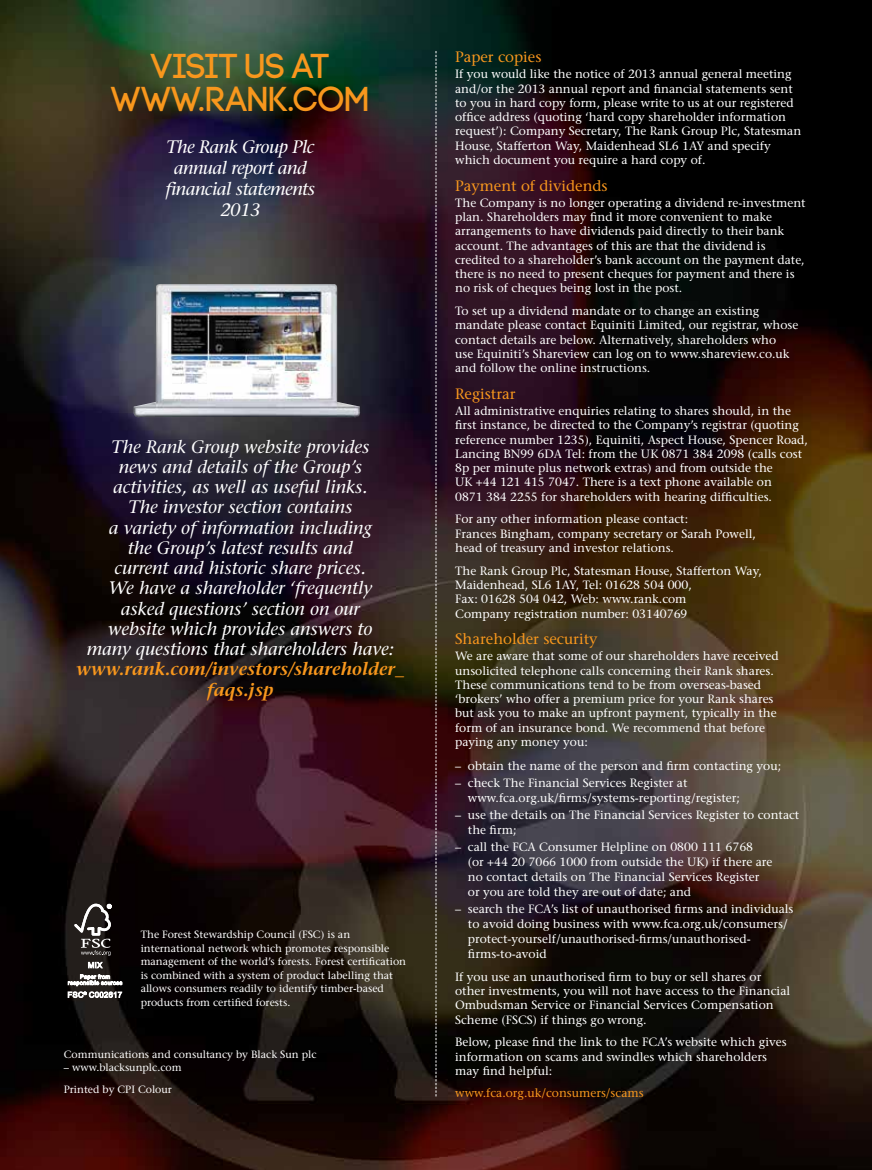
<style>
.page{position:relative;width:872px;height:1170px;background:#fff}
.page>*{position:absolute;margin:0;border:0;box-sizing:border-box;transform-origin:0 0}
.t1{font:34.5px/33px "Code Pro";letter-spacing:-.03em;color:#f8971d;text-align:center}
.t2{font:italic 500 18px/20.2px "Stone Serif Std";color:#fff;text-align:center}
.t3{font:italic 500 18px/21px "Stone Serif Std";letter-spacing:-.025em;color:#fff;text-align:center}
.t4{font:italic 600 18px/20.2px "Stone Serif Std";color:#f8971d;text-align:center}
.t5{font:500 15px "Stone Serif Std";color:#f8971d}
.t6{font:500 12px/14.2px "Stone Serif Std";color:#fff}
.t7{font:500 12px "Stone Serif Std";color:#f8971d}
.t8{font:500 10.5px/13.5px "Stone Serif Std";color:#fff}
</style>
<div class="page">
<img style="left:0;top:0;width:872px;height:1169px">
<svg style="left:74px;top:903px;width:38px;height:52px"></svg>
<svg style="left:88px;top:961px;width:15px;height:7px"></svg>
<svg style="left:68px;top:974px;width:54px;height:23px"></svg>
<svg style="left:435px;top:51px;width:1px;height:1045px"></svg>
<img style="left:134px;top:284px;width:227px;height:133px">
<h1 class="t1" style="left:111px;top:50px;width:260px">VISIT US AT<br>WWW.RANK.COM</h1>
<h2 class="t3" style="left:165px;top:136px;width:151px">The Rank Group Plc annual report and financial statements<br>2013</h2>
<p class="t2" style="left:87px;top:436px;width:309px">The Rank Group website provides<br>news and details of the Group’s activities, as well as useful links.<br>The investor section contains<br>a variety of information including<br>the Group’s latest results and<br>current and historic share prices.<br>We have a shareholder ‘frequently asked questions’ section on our<br>website which provides answers to many questions that shareholders have:</p>
<h2 class="t4" style="left:76px;top:659px;width:329px">www.rank.com/investors/shareholder_ faqs.jsp</h2>
<p class="t8" style="left:141px;top:927px;width:267px">The Forest Stewardship Council (FSC) is an international network which promotes responsible management of the world’s forests. Forest certification is combined with a system of product labelling that allows consumers readily to identify timber-based products from certified forests.</p>
<p class="t8" style="left:64px;top:1047px;width:254px">Communications and consultancy by Black Sun plc</p>
<p class="t8" style="left:64px;top:1056px;width:119px;line-height:22px">– www.blacksunplc.com<br>Printed by CPI Colour</p>
<p class="t5" style="left:455px;top:48px;width:88px">Paper copies</p>
<p class="t6" style="left:455px;top:67px;width:348px">If you would like the notice of 2013 annual general meeting and/or the 2013 annual report and financial statements sent to you in hard copy form, please write to us at our registered office address (quoting ‘hard copy shareholder information request’): Company Secretary, The Rank Group Plc, Statesman House, Stafferton Way, Maidenhead SL6 1AY and specify which document you require a hard copy of.</p>
<p class="t5" style="left:455px;top:176px;width:154px">Payment of dividends</p>
<p class="t6" style="left:455px;top:196px;width:352px">The Company is no longer operating a dividend re-investment plan. Shareholders may find it more convenient to make arrangements to have dividends paid directly to their bank account. The advantages of this are that the dividend is credited to a shareholder’s bank account on the payment date, there is no need to present cheques for payment and there is no risk of cheques being lost in the post.</p>
<p class="t6" style="left:455px;top:304px;width:345px">To set up a dividend mandate or to change an existing mandate please contact Equiniti Limited, our registrar, whose contact details are below. Alternatively, shareholders who<br>use Equiniti’s Shareview can log on to www.shareview.co.uk and follow the online instructions.</p>
<p class="t5" style="left:455px;top:384px;width:62px">Registrar</p>
<p class="t6" style="left:455px;top:404px;width:354px">All administrative enquiries relating to shares should, in the first instance, be directed to the Company’s registrar (quoting reference number 1235), Equiniti, Aspect House, Spencer Road, Lancing BN99 6DA Tel: from the UK 0871 384 2098 (calls cost 8p per minute plus network extras) and from outside the<br>UK +44 121 415 7047. There is a text phone available on<br>0871 384 2255 for shareholders with hearing difficulties.</p>
<p class="t6" style="left:455px;top:512px;width:302px">For any other information please contact:<br>Frances Bingham, company secretary or Sarah Powell, head of treasury and investor relations.</p>
<p class="t6" style="left:455px;top:563px;width:308px">The Rank Group Plc, Statesman House, Stafferton Way, Maidenhead, SL6 1AY, Tel: 01628 504 000,<br>Fax: 01628 504 042, Web: www.rank.com<br>Company registration number: 03140769</p>
<p class="t5" style="left:455px;top:630px;width:144px">Shareholder security</p>
<p class="t6" style="left:455px;top:649px;width:325px">We are aware that some of our shareholders have received unsolicited telephone calls concerning their Rank shares.<br>These communications tend to be from overseas-based ‘brokers’ who offer a premium price for your Rank shares but ask you to make an upfront payment, typically in the form of an insurance bond. We recommend that before paying any money you:</p>
<p class="t6" style="left:455px;top:758px;width:327px">– obtain the name of the person and firm contacting you;</p>
<p class="t6" style="left:468px;top:775px;width:273px;line-height:15px;text-indent:-13px">– check The Financial Services Register at www.fca.org.uk/firms/systems-reporting/register;</p>
<p class="t6" style="left:468px;top:807px;width:333px;line-height:15px;text-indent:-13px">– use the details on The Financial Services Register to contact the firm;</p>
<p class="t6" style="left:468px;top:839px;width:306px;line-height:15px;text-indent:-13px">– call the FCA Consumer Helpline on 0800 111 6768<br>(or +44 20 7066 1000 from outside the UK) if there are no contact details on The Financial Services Register or you are told they are out of date; and</p>
<p class="t6" style="left:468px;top:901px;width:327px;line-height:15px;text-indent:-13px">– search the FCA’s list of unauthorised firms and individuals to avoid doing business with www.fca.org.uk/consumers/ protect-yourself/unauthorised-firms/unauthorised&shy;firms-to-avoid</p>
<p class="t6" style="left:455px;top:969px;width:336px">If you use an unauthorised firm to buy or sell shares or other investments, you will not have access to the Financial Ombudsman Service or Financial Services Compensation Scheme (FSCS) if things go wrong.</p>
<p class="t6" style="left:455px;top:1035px;width:333px">Below, please find the link to the FCA’s website which gives information on scams and swindles which shareholders may find helpful:</p>
<p class="t7" style="left:455px;top:1085px;width:190px">www.fca.org.uk/consumers/scams</p>
</div>
